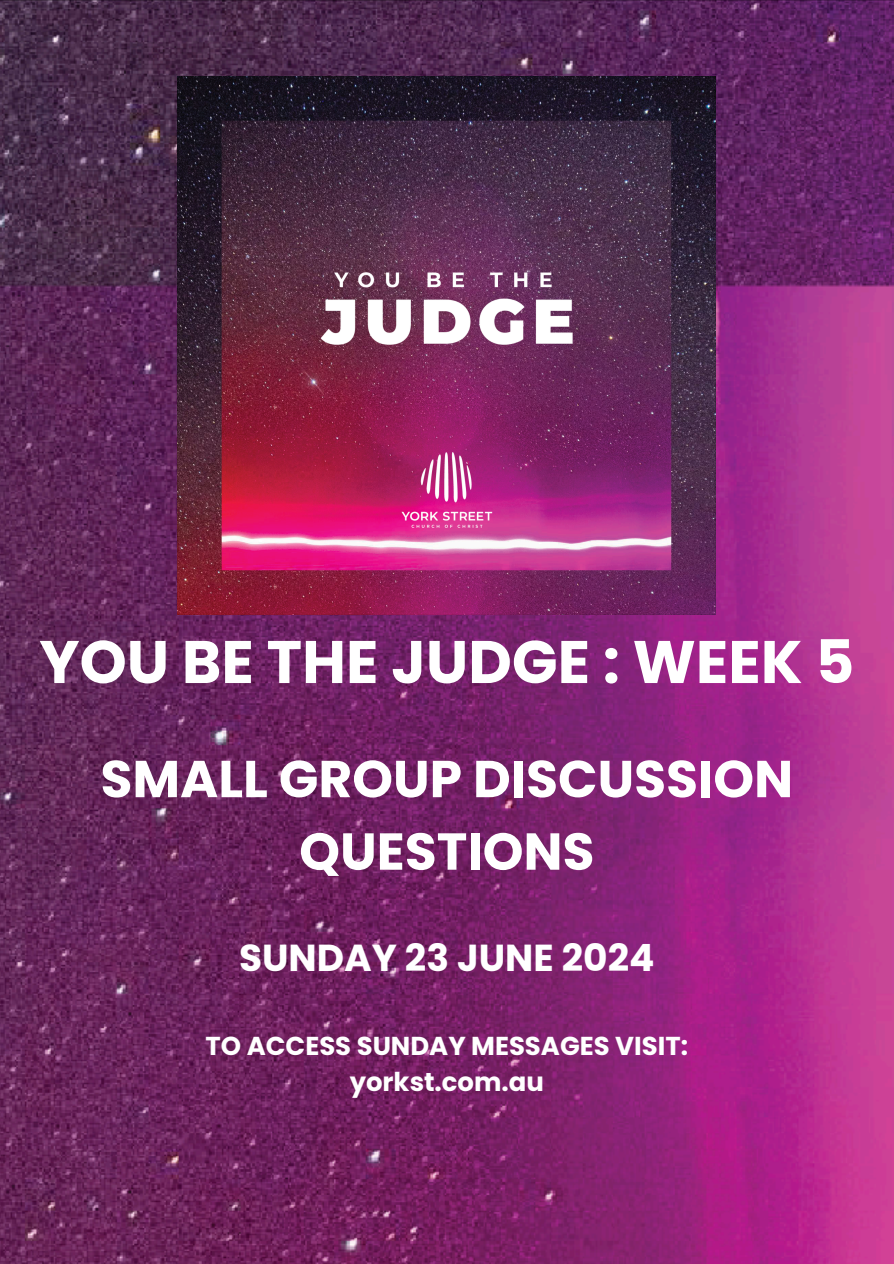
<style>
.page{position:relative;width:894px;height:1264px;background:#fff}
.page>*{position:absolute;margin:0;border:0;box-sizing:border-box;transform-origin:0 0}
.t1{font:700 60px "Poppins";color:#fff}
.t2{font:700 51.9px/72.4px "Poppins";color:#fff;text-align:center}
.t3{font:700 37.5px "Poppins";color:#fff}
.t4{font:700 25.95px/36px "Poppins";color:#fff;text-align:center}
</style>
<div class="page">
<img style="left:0;top:0;width:893px;height:1263px">
<img style="left:177px;top:76px;width:538px;height:538px">
<h3 class="t1" style="left:39px;top:620px;width:816px">YOU BE THE JUDGE : WEEK 5</h3>
<h2 class="t2" style="left:100px;top:742px;width:694px">SMALL GROUP DISCUSSION<br>QUESTIONS</h2>
<h1 class="t3" style="left:239px;top:931px;width:417px">SUNDAY 23 JUNE 2024</h1>
<p class="t4" style="left:205px;top:1028px;width:484px">TO ACCESS SUNDAY MESSAGES VISIT: yorkst.com.au</p>
</div>
